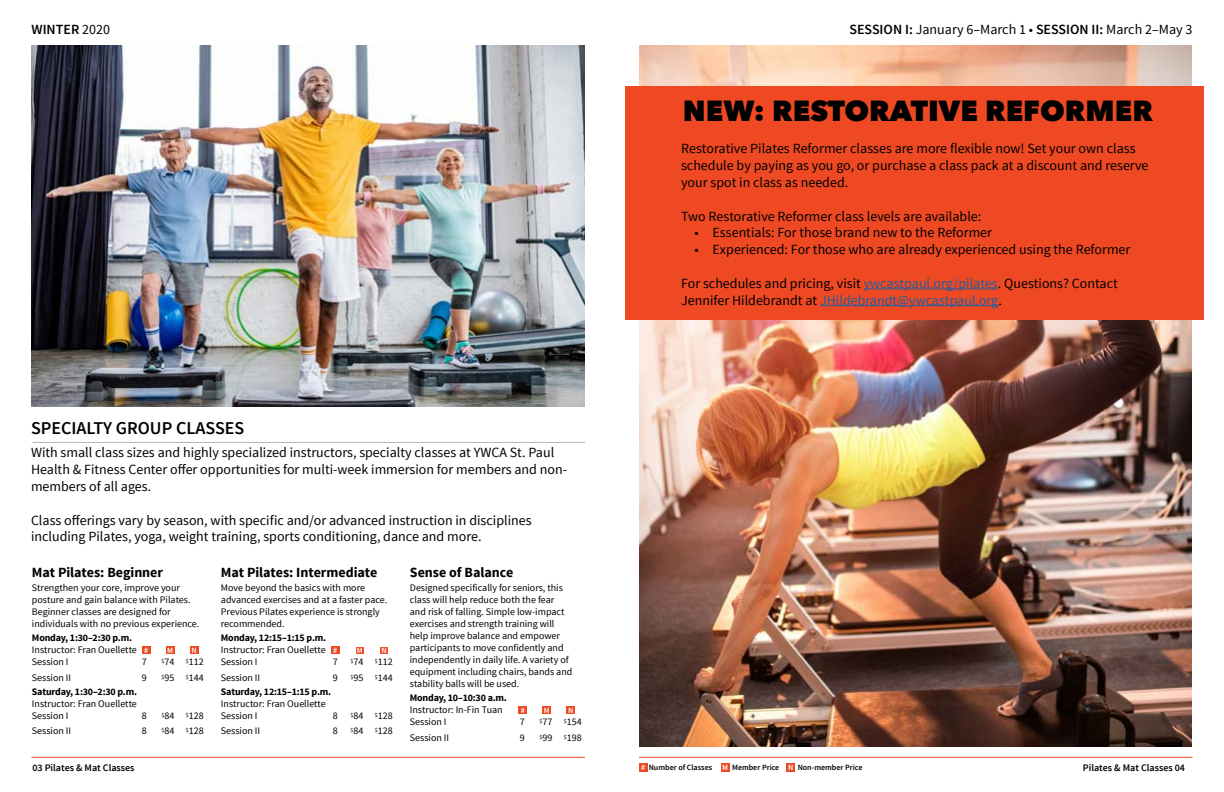
<style>
.page{position:relative;width:1224px;height:792px;background:#fff}
.page>*{position:absolute;margin:0;border:0;box-sizing:border-box;transform-origin:0 0}
.t1{font:800 29px "Avenir Next LT Pro";color:#000}
.t2{font:600 18px "Source Sans Pro";color:#000}
.t3{font:14px/16.8px "Source Sans Pro";color:#000}
.t4{font:700 14px "Source Sans Pro";letter-spacing:-.005em;color:#000}
.t5{font:600 14px "Source Sans Pro";color:#000}
.t6{font:10px/12px "Source Sans Pro";color:#000}
.t7{font:700 10px "Source Sans Pro";letter-spacing:-.02em;color:#000}
.t8{font:600 10px "Source Sans Pro";color:#000}
.t9{font:600 8px "Source Sans Pro";color:#000}
.t10{font:600 8px "Source Sans Pro";color:#fff}
.s1{font-weight:400}
.s2{font-weight:600}
.s3{color:#215e9e}
.s4{color:#fff}
</style>
<div class="page">
<div style="left:639px;top:763px;width:8px;height:8px;background:#ef4923"></div>
<div style="left:721px;top:763px;width:8px;height:8px;background:#ef4923"></div>
<div style="left:787px;top:763px;width:8px;height:8px;background:#ef4923"></div>
<hr style="left:32px;top:757px;width:553px;height:1px;background:#ef4923">
<hr style="left:639px;top:757px;width:553px;height:1px;background:#ef4923">
<img style="left:32px;top:46px;width:553px;height:360px">
<img style="left:639px;top:46px;width:553px;height:701px">
<div style="left:625px;top:86px;width:579px;height:234px;background:#ef4923"></div>
<hr style="left:32px;top:442px;width:553px;height:1px;background:#b4b6b8">
<div style="left:142px;top:647px;width:8px;height:7px;background:#ef4923"></div>
<div style="left:331px;top:647px;width:9px;height:7px;background:#ef4923"></div>
<div style="left:519px;top:706px;width:8px;height:7px;background:#ef4923"></div>
<div style="left:166px;top:647px;width:8px;height:7px;background:#ef4923"></div>
<div style="left:356px;top:647px;width:8px;height:6px;background:#ef4923"></div>
<div style="left:543px;top:706px;width:8px;height:7px;background:#ef4923"></div>
<div style="left:190px;top:647px;width:8px;height:7px;background:#ef4923"></div>
<div style="left:380px;top:647px;width:8px;height:6px;background:#ef4923"></div>
<div style="left:567px;top:706px;width:8px;height:7px;background:#ef4923"></div>
<hr style="left:864px;top:289px;width:134px;height:1px;background:#215e9e">
<hr style="left:820px;top:305px;width:178px;height:1px;background:#215e9e">
<h3 class="t5" style="left:31px;top:20px;width:80px">WINTER <span class="s1">2020</span></h3>
<h3 class="t3" style="left:849px;top:21px;width:345px"><span class="s2">SESSION I:</span> January 6–March 1 • <span class="s2">SESSION II:</span> March 2–May 3</h3>
<h1 class="t1" style="left:683px;top:93px;width:472px">NEW: RESTORATIVE REFORMER</h1>
<h2 class="t2" style="left:31px;top:416px;width:215px">SPECIALTY GROUP CLASSES</h2>
<h3 class="t3" style="left:31px;top:445px;width:538px">With small class sizes and highly specialized instructors, specialty classes at YWCA St. Paul<br>Health &amp; Fitness Center offer opportunities for multi-week immersion for members and non&shy;members of all ages.</h3>
<h3 class="t3" style="left:31px;top:512px;width:502px">Class offerings vary by season, with specific and/or advanced instruction in disciplines including Pilates, yoga, weight training, sports conditioning, dance and more.</h3>
<h3 class="t4" style="left:32px;top:564px;width:133px">Mat Pilates: Beginner</h3>
<p class="t6" style="left:32px;top:582px;width:169px">Strengthen your core, improve your posture and gain balance with Pilates.<br>Beginner classes are designed for individuals with no previous experience.</p>
<p class="t7" style="left:32px;top:631px;width:102px">Monday, 1:30–2:30 p.m.</p>
<p class="t6" style="left:32px;top:644px;width:106px">Instructor: Fran Ouellette<br>Session I</p>
<h3 class="t4" style="left:221px;top:564px;width:158px">Mat Pilates: Intermediate</h3>
<p class="t6" style="left:221px;top:582px;width:168px">Move beyond the basics with more advanced exercises and at a faster pace.<br>Previous Pilates experience is strongly recommended.</p>
<p class="t7" style="left:221px;top:631px;width:107px">Monday, 12:15–1:15 p.m.</p>
<p class="t6" style="left:221px;top:644px;width:106px">Instructor: Fran Ouellette<br>Session I</p>
<p class="t10" style="left:167px;top:645px;width:7px">M</p>
<p class="t10" style="left:357px;top:645px;width:7px">M</p>
<p class="t10" style="left:192px;top:645px;width:7px">N</p>
<p class="t10" style="left:381px;top:645px;width:7px">N</p>
<p class="t10" style="left:144px;top:645px;width:6px">#</p>
<p class="t10" style="left:333px;top:645px;width:6px">#</p>
<p class="t6" style="left:142px;top:656px;width:6px">7</p>
<p class="t6" style="left:162px;top:656px;width:44px"><sup>$</sup>74 <sup>$</sup>112</p>
<p class="t6" style="left:333px;top:656px;width:6px">7</p>
<p class="t6" style="left:351px;top:656px;width:44px"><sup>$</sup>74 <sup>$</sup>112</p>
<p class="t6" style="left:32px;top:671px;width:41px">Session II</p>
<p class="t6" style="left:142px;top:671px;width:6px">9</p>
<p class="t6" style="left:162px;top:671px;width:44px"><sup>$</sup>95 <sup>$</sup>144</p>
<p class="t7" style="left:32px;top:685px;width:107px">Saturday, 1:30–2:30 p.m.</p>
<p class="t6" style="left:32px;top:697px;width:106px">Instructor: Fran Ouellette<br>Session I</p>
<p class="t6" style="left:142px;top:709px;width:6px">8</p>
<p class="t6" style="left:162px;top:709px;width:44px"><sup>$</sup>84 <sup>$</sup>128</p>
<p class="t6" style="left:221px;top:671px;width:41px">Session II</p>
<p class="t6" style="left:333px;top:671px;width:6px">9</p>
<p class="t6" style="left:351px;top:671px;width:44px"><sup>$</sup>95 <sup>$</sup>144</p>
<p class="t7" style="left:221px;top:685px;width:112px">Saturday, 12:15–1:15 p.m.</p>
<p class="t6" style="left:221px;top:697px;width:106px">Instructor: Fran Ouellette<br>Session I</p>
<p class="t6" style="left:333px;top:709px;width:6px">8</p>
<p class="t6" style="left:351px;top:709px;width:44px"><sup>$</sup>84 <sup>$</sup>128</p>
<p class="t6" style="left:32px;top:725px;width:41px">Session II</p>
<p class="t6" style="left:142px;top:725px;width:6px">8</p>
<p class="t6" style="left:162px;top:725px;width:44px"><sup>$</sup>84 <sup>$</sup>128</p>
<p class="t6" style="left:221px;top:725px;width:41px">Session II</p>
<p class="t6" style="left:333px;top:725px;width:6px">8</p>
<p class="t6" style="left:351px;top:725px;width:44px"><sup>$</sup>84 <sup>$</sup>128</p>
<h3 class="t4" style="left:410px;top:564px;width:105px">Sense of Balance</h3>
<p class="t6" style="left:410px;top:582px;width:164px">Designed specifically for seniors, this class will help reduce both the fear and risk of falling. Simple low-impact exercises and strength training will help improve balance and empower participants to move confidently and independently in daily life. A variety of equipment including chairs, bands and stability balls will be used.</p>
<p class="t7" style="left:410px;top:691px;width:99px">Monday, 10–10:30 a.m.</p>
<p class="t6" style="left:410px;top:704px;width:94px">Instructor: In-Fin Tuan<br>Session I</p>
<p class="t10" style="left:544px;top:705px;width:7px">M</p>
<p class="t10" style="left:568px;top:705px;width:7px">N</p>
<p class="t10" style="left:521px;top:705px;width:6px">#</p>
<p class="t6" style="left:520px;top:716px;width:6px">7</p>
<p class="t6" style="left:539px;top:716px;width:44px"><sup>$</sup>77 <sup>$</sup>154</p>
<p class="t6" style="left:410px;top:731px;width:41px">Session II</p>
<p class="t6" style="left:520px;top:731px;width:6px">9</p>
<p class="t6" style="left:539px;top:731px;width:44px"><sup>$</sup>99 <sup>$</sup>198</p>
<h3 class="t3" style="left:681px;top:141px;width:469px">Restorative Pilates Reformer classes are more flexible now! Set your own class schedule by paying as you go, or purchase a class pack at a discount and reserve your spot in class as needed.</h3>
<h3 class="t3" style="left:681px;top:208px;width:302px">Two Restorative Reformer class levels are available:</h3>
<h3 class="t3" style="left:695px;top:225px;width:299px">• Essentials: For those brand new to the Reformer</h3>
<h3 class="t3" style="left:695px;top:241px;width:437px">• Experienced: For those who are already experienced using the Reformer</h3>
<h3 class="t3" style="left:681px;top:275px;width:438px">For schedules and pricing, visit <span class="s3">ywcastpaul.org/pilates</span>. Questions? Contact<br>Jennifer Hildebrandt at <span class="s3">JHildebrandt@ywcastpaul.org</span>.</h3>
<p class="t8" style="left:32px;top:761px;width:104px">03 Pilates &amp; Mat Classes</p>
<p class="t8" style="left:1083px;top:761px;width:104px">Pilates &amp; Mat Classes 04</p>
<p class="t9" style="left:641px;top:762px;width:223px"><span class="s4">#</span> Number of Classes <span class="s4">M</span> Member Price <span class="s4">N</span> Non-member Price</p>
</div>
